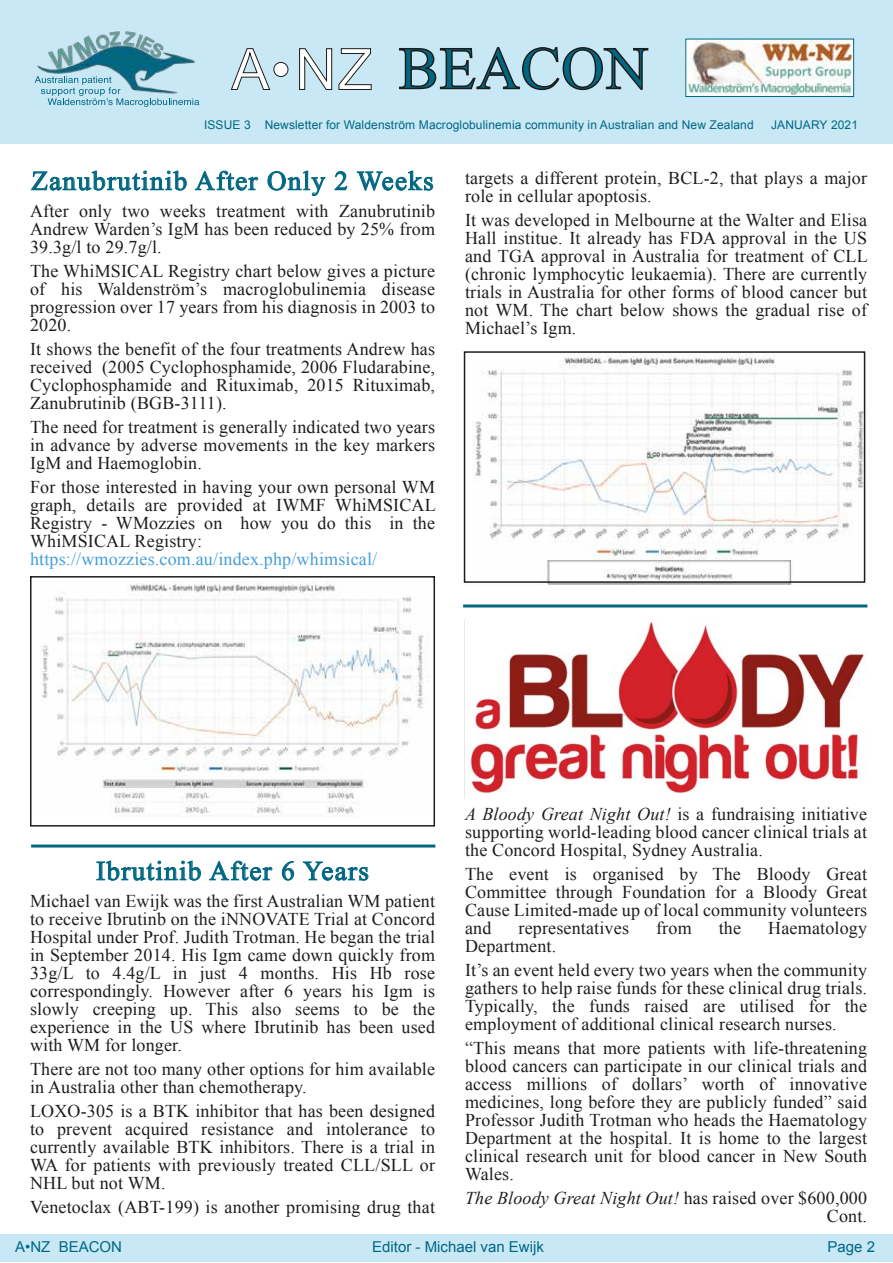
<style>
.page{position:relative;width:893px;height:1263px;background:#fff}
.page>*{position:absolute;margin:0;border:0;box-sizing:border-box;transform-origin:0 0}
.t1{font:60px "Times New Roman";letter-spacing:.01em;color:#006782}
.t2{font:27px "Times New Roman";letter-spacing:.05em;color:#006782}
.t3{font:18px/18px "Times New Roman";letter-spacing:.01em;color:#1d1d1b;text-align:justify}
.t4{font:15px "Arial";color:#006782}
.t5{font:12px "Arial";letter-spacing:.01em;color:#006782}
.s1{font-family:"Arial";font-size:57px;color:#fff}
.s2{color:#459ed8}
.s3{font-style:italic}
</style>
<div class="page">
<div style="left:0;top:0;width:893px;height:143px;background:#c9e8f6"></div>
<img style="left:688px;top:41px;width:164px;height:54px">
<div style="left:686px;top:39px;width:168px;height:58px;border:1px solid #006782"></div>
<svg style="left:399px;top:47px;width:250px;height:44px"></svg>
<div style="left:0;top:1234px;width:893px;height:27px;background:#c9e8f6"></div>
<svg style="left:240px;top:48px;width:49px;height:42px"></svg>
<svg style="left:299px;top:48px;width:33px;height:42px"></svg>
<svg style="left:338px;top:48px;width:34px;height:42px"></svg>
<img style="left:34px;top:31px;width:206px;height:74px">
<svg style="left:35px;top:76px;width:164px;height:31px"></svg>
<svg style="left:31px;top:171px;width:156px;height:19px"></svg>
<svg style="left:195px;top:171px;width:63px;height:19px"></svg>
<svg style="left:268px;top:171px;width:57px;height:25px"></svg>
<svg style="left:335px;top:171px;width:12px;height:19px"></svg>
<svg style="left:357px;top:171px;width:76px;height:20px"></svg>
<svg style="left:96px;top:861px;width:105px;height:19px"></svg>
<svg style="left:209px;top:861px;width:63px;height:19px"></svg>
<svg style="left:282px;top:861px;width:12px;height:19px"></svg>
<svg style="left:303px;top:862px;width:65px;height:18px"></svg>
<hr style="left:31px;top:844px;width:404px;height:3px;background:#006782">
<img style="left:40px;top:582px;width:388px;height:206px">
<img style="left:111px;top:789px;width:244px;height:25px">
<div style="left:30px;top:576px;width:405px;height:250px;border:2px solid #1d1d1b"></div>
<img style="left:473px;top:352px;width:393px;height:232px">
<div style="left:464px;top:351px;width:401px;height:232px;border:2px solid #1d1d1b"></div>
<hr style="left:463px;top:604px;width:404px;height:3px;background:#006782">
<img style="left:464px;top:620px;width:401px;height:178px">
<p class="t1" style="left:231px;top:28px;width:418px"><span class="s1">A • NZ</span> BEACON</p>
<p class="t5" style="left:204px;top:117px;width:551px">ISSUE 3 Newsletter for Waldenström Macroglobulinemia community in Australian and New Zealand</p>
<p class="t5" style="left:771px;top:117px;width:88px">JANUARY 2021</p>
<p class="t2" style="left:31px;top:163px;width:404px">Zanubrutinib After Only 2 Weeks</p>
<p class="t3" style="left:30px;top:201px;width:407px">After only two weeks treatment with Zanubrutinib Andrew Warden’s IgM has been reduced by 25% from 39.3g/l to 29.7g/l.</p>
<p class="t3" style="left:30px;top:261px;width:407px">The WhiMSICAL Registry chart below gives a picture of his Waldenström’s macroglobulinemia disease progression over 17 years from his diagnosis in 2003 to 2020.</p>
<p class="t3" style="left:30px;top:339px;width:407px">It shows the benefit of the four treatments Andrew has received (2005 Cyclophosphamide, 2006 Fludarabine, Cyclophosphamide and Rituximab, 2015 Rituximab, Zanubrutinib (BGB-3111).</p>
<p class="t3" style="left:30px;top:417px;width:407px">The need for treatment is generally indicated two years in advance by adverse movements in the key markers IgM and Haemoglobin.</p>
<p class="t3" style="left:30px;top:477px;width:407px;text-align:left">For those interested in having your own personal WM graph, details are provided at IWMF WhiMSICAL Registry - WMozzies on how you do this in the WhiMSICAL Registry: <span class="s2">https://wmozzies.com.au/index.php/whimsical/</span></p>
<p class="t3" style="left:465px;top:168px;width:404px">targets a different protein, BCL-2, that plays a major role in cellular apoptosis.</p>
<p class="t3" style="left:465px;top:210px;width:404px">It was developed in Melbourne at the Walter and Elisa Hall institue. It already has FDA approval in the US and TGA approval in Australia for treatment of CLL (chronic lymphocytic leukaemia). There are currently trials in Australia for other forms of blood cancer but not WM. The chart below shows the gradual rise of Michael’s Igm.</p>
<p class="t2" style="left:96px;top:853px;width:274px">Ibrutinib After 6 Years</p>
<p class="t3" style="left:30px;top:891px;width:407px">Michael van Ewijk was the first Australian WM patient to receive Ibrutinb on the iNNOVATE Trial at Concord Hospital under Prof. Judith Trotman. He began the trial in September 2014. His Igm came down quickly from 33g/L to 4.4g/L in just 4 months. His Hb rose correspondingly. However after 6 years his Igm is slowly creeping up. This also seems to be the experience in the US where Ibrutinib has been used with WM for longer.</p>
<p class="t3" style="left:30px;top:1059px;width:407px">There are not too many other options for him available in Australia other than chemotherapy.</p>
<p class="t3" style="left:30px;top:1101px;width:407px">LOXO-305 is a BTK inhibitor that has been designed to prevent acquired resistance and intolerance to currently available BTK inhibitors. There is a trial in WA for patients with previously treated CLL/SLL or NHL but not WM.</p>
<p class="t3" style="left:30px;top:1197px;width:406px">Venetoclax (ABT-199) is another promising drug that</p>
<p class="t3" style="left:465px;top:804px;width:404px"><span class="s3">A Bloody Great Night Out!</span> is a fundraising initiative supporting world-leading blood cancer clinical trials at the Concord Hospital, Sydney Australia.</p>
<p class="t3" style="left:465px;top:864px;width:404px">The event is organised by The Bloody Great Committee through Foundation for a Bloody Great Cause Limited-made up of local community volunteers and</p>
<p class="t3" style="left:518px;top:918px;width:112px">representatives</p>
<p class="t3" style="left:656px;top:918px;width:37px">from</p>
<p class="t3" style="left:719px;top:918px;width:24px">the</p>
<p class="t3" style="left:768px;top:918px;width:100px">Haematology</p>
<p class="t3" style="left:465px;top:933px;width:404px;line-height:24px">Department.<br>It’s an event held every two years when the community</p>
<p class="t3" style="left:465px;top:978px;width:404px">gathers to help raise funds for these clinical drug trials.<br>Typically, the funds raised are utilised for the employment of additional clinical research nurses.</p>
<p class="t3" style="left:465px;top:1038px;width:404px">“This means that more patients with life-threatening blood cancers can participate in our clinical trials and access millions of dollars’ worth of innovative medicines, long before they are publicly funded” said Professor Judith Trotman who heads the Haematology Department at the hospital. It is home to the largest clinical research unit for blood cancer in New South Wales.</p>
<p class="t3" style="left:465px;top:1188px;width:403px;text-align:right"><span class="s3">The Bloody Great Night Out!</span> has raised over $600,000<br>Cont.</p>
<p class="t4" style="left:15px;top:1237px;width:108px">A•NZ BEACON</p>
<p class="t4" style="left:372px;top:1237px;width:173px">Editor - Michael van Ewijk</p>
<p class="t4" style="left:827px;top:1237px;width:49px">Page 2</p>
</div>
